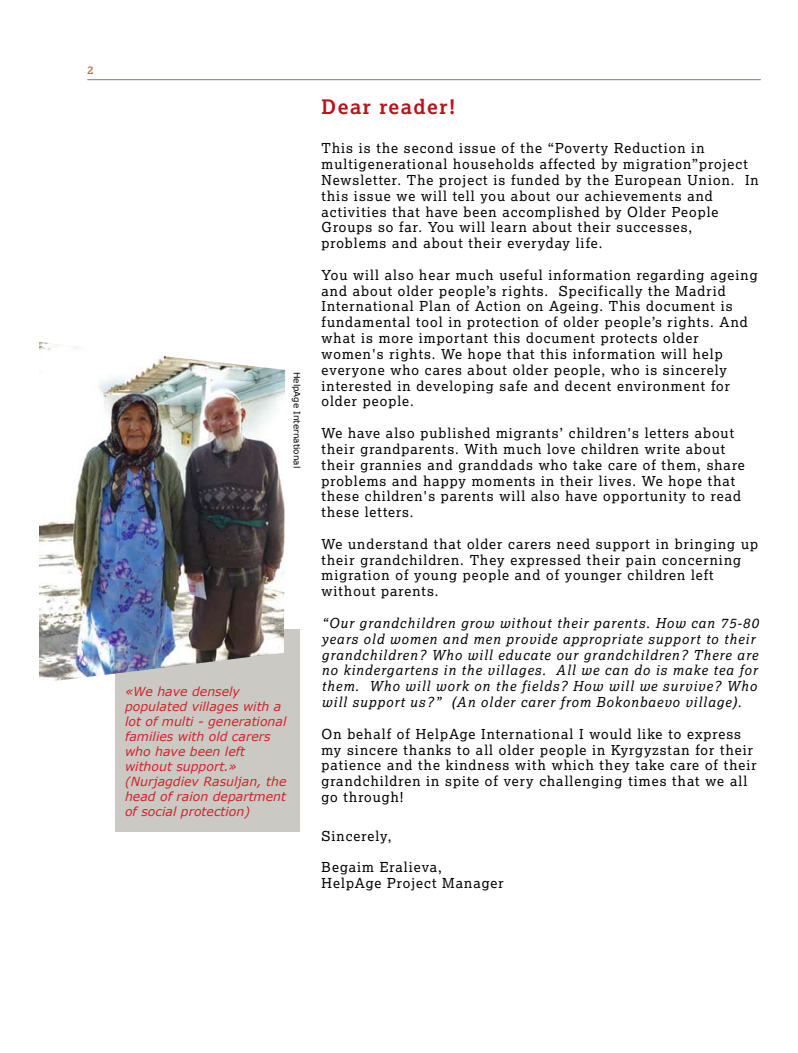
<style>
.page{position:relative;width:798px;height:1053px;background:#fff}
.page>*{position:absolute;margin:0;border:0;box-sizing:border-box;transform-origin:0 0}
.t1{font:700 20px "Lexia";letter-spacing:.075em;color:#ba131a}
.t2{font:13.75px/15.8px "Lexia";letter-spacing:.075em;color:#000}
.t3{font:italic 13.75px/15.9px "Lexia";letter-spacing:.075em;color:#000}
.t4{font:italic 12.5px/15px "Verdana";color:#d2232a}
.t5{font:700 11.25px "Lexia";color:#c77448}
.t6{font:8.75px "Verdana";color:#000}
</style>
<div class="page">
<hr style="left:87px;top:79px;width:673px;height:1px;background:#97968a">
<div style="left:116px;top:629px;width:184px;height:203px;background:#cbc9c4"></div>
<img style="left:39px;top:342px;width:246px;height:341px">
<p class="t5" style="left:87px;top:62px;width:8px">2</p>
<p class="t6" style="left:303px;top:372px;width:98px;rotate:90deg">HelpAge International</p>
<p class="t4" style="left:125px;top:683px;width:163px">«We have densely populated villages with a lot of multi - generational families with old carers who have been left without support.» (Nurjagdiev Rasuljan, the head of raion department of social protection)</p>
<h1 class="t1" style="left:321px;top:95px;width:135px">Dear reader!</h1>
<p class="t2" style="left:321px;top:140px;width:438px">This is the second issue of the “Poverty Reduction in multigenerational households affected by migration”project Newsletter. The project is funded by the European Union. In this issue we will tell you about our achievements and activities that have been accomplished by Older People Groups so far. You will learn about their successes, problems and about their everyday life.</p>
<p class="t2" style="left:321px;top:266px;width:437px">You will also hear much useful information regarding ageing and about older people’s rights. Specifically the Madrid International Plan of Action on Ageing. This document is fundamental tool in protection of older people’s rights. And what is more important this document protects older women's rights. We hope that this information will help everyone who cares about older people, who is sincerely interested in developing safe and decent environment for older people.</p>
<p class="t2" style="left:321px;top:425px;width:424px">We have also published migrants’ children's letters about their grandparents. With much love children write about their grannies and granddads who take care of them, share problems and happy moments in their lives. We hope that these children's parents will also have opportunity to read these letters.</p>
<p class="t2" style="left:321px;top:535px;width:438px">We understand that older carers need support in bringing up their grandchildren. They expressed their pain concerning migration of young people and of younger children left without parents.</p>
<p class="t3" style="left:321px;top:614px;width:438px">“Our grandchildren grow without their parents. How can 75-80 years old women and men provide appropriate support to their grandchildren? Who will educate our grandchildren? There are no kindergartens in the villages. All we can do is make tea for them. Who will work on the fields? How will we survive? Who will support us?” (An older carer from Bokonbaevo village).</p>
<p class="t2" style="left:321px;top:725px;width:436px">On behalf of HelpAge International I would like to express my sincere thanks to all older people in Kyrgyzstan for their patience and the kindness with which they take care of their grandchildren in spite of very challenging times that we all go through!</p>
<p class="t2" style="left:321px;top:827px;width:71px">Sincerely,</p>
<p class="t2" style="left:321px;top:859px;width:183px">Begaim Eralieva,<br>HelpAge Project Manager</p>
</div>
